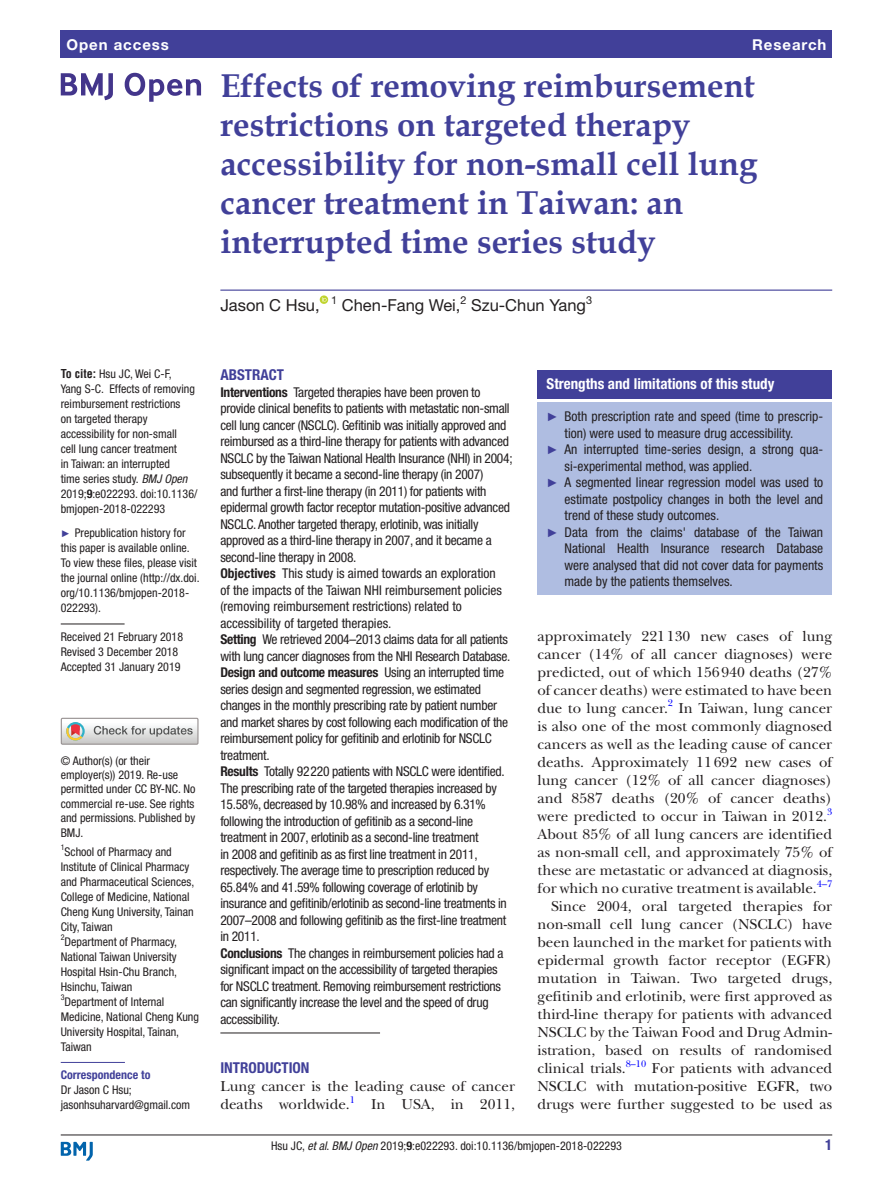
<style>
.page{position:relative;width:893px;height:1191px;background:#fff}
.page>*{position:absolute;margin:0;border:0;box-sizing:border-box;transform-origin:0 0}
.t1{font:700 33px/39px "Book Antiqua";color:#414099}
.t2{font:16.5px "Helvetica Neue LT Std";color:#231f20}
.t3{font:15px/18px "New Baskerville";color:#231f20;text-align:justify}
.t4{font:700 condensed 15px "Helvetica Neue LT Std";color:#fff}
.t5{font:700 condensed 15px "Helvetica Neue LT Std";color:#414099}
.t6{font:700 15px "Helvetica Neue LT Std";letter-spacing:.065em;color:#fff}
.t7{font:condensed 13.5px/16.5px "Helvetica Neue LT Std";letter-spacing:-.02em;color:#231f20}
.t8{font:condensed 13.5px "Helvetica Neue LT Std";color:#231f20}
.t9{font:condensed 12px/15px "Helvetica Neue LT Std";color:#231f20}
.t10{font:700 condensed 12px "Helvetica Neue LT Std";color:#414099}
.t11{font:10.95px "Helvetica Neue LT Std";color:#231f20}
.t12{font:9.9px "New Baskerville";color:#00f}
.t13{font:condensed 7.95px "Helvetica Neue LT Std";color:#231f20}
.s1{font-family:"Helvetica LT Std";font-weight:700}
.s2{font-style:italic}
.s3{font-weight:700}
.s4{font-family:"Arial";font-stretch:normal;font-size:9.75px;color:#414099}
.s5{font-family:"Arial";font-stretch:normal;font-size:12px;color:#414099}
</style>
<div class="page">
<hr style="left:61px;top:1134px;width:771px;height:1px;background:#231f20">
<svg style="left:61px;top:1141px;width:32px;height:19px"></svg>
<div style="left:61px;top:31px;width:771px;height:27px;background:#414099"></div>
<hr style="left:220px;top:289px;width:612px;height:2px;background:#414099">
<svg style="left:320px;top:295px;width:8px;height:9px"></svg>
<hr style="left:61px;top:623px;width:64px;height:1px;background:#231f20">
<hr style="left:61px;top:1062px;width:64px;height:1px;background:#414099">
<svg style="left:61px;top:73px;width:52px;height:27px"></svg>
<svg style="left:125px;top:73px;width:76px;height:29px"></svg>
<div style="left:61px;top:717px;width:138px;height:27px;border:1px solid #969090"></div>
<svg style="left:61px;top:718px;width:137px;height:26px"></svg>
<hr style="left:220px;top:1032px;width:160px;height:1px;background:#231f20">
<div style="left:538px;top:370px;width:294px;height:28px;background:#414099"></div>
<div style="left:538px;top:402px;width:294px;height:193px;background:#afbde1"></div>
<p class="t6" style="left:66px;top:35px;width:104px">Open access</p>
<p class="t6" style="left:752px;top:35px;width:76px">Research</p>
<h1 class="t1" style="left:220px;top:66px;width:539px">Effects of removing reimbursement restrictions on targeted therapy accessibility for non-small cell lung cancer treatment in Taiwan: an interrupted time series study</h1>
<p class="t2" style="left:220px;top:296px;width:101px">Jason C Hsu,</p>
<p class="t11" style="left:331px;top:293px;width:8px">1</p>
<p class="t2" style="left:342px;top:296px;width:120px">Chen-Fang Wei,</p>
<p class="t11" style="left:460px;top:293px;width:8px">2</p>
<p class="t2" style="left:471px;top:296px;width:116px">Szu-Chun Yang</p>
<p class="t11" style="left:586px;top:293px;width:8px">3</p>
<p class="t9" style="left:61px;top:366px;width:138px"><span class="s1">To cite:</span> Hsu JC, Wei C-F,<br>Yang S-C. Effects of removing reimbursement restrictions<br>on targeted therapy accessibility for non-small<br>cell lung cancer treatment<br>in Taiwan: an interrupted<br>time series study. <span class="s2">BMJ Open<br></span>2019;<span class="s3">9</span>:e022293. doi:10.1136/ bmjopen-2018-022293</p>
<p class="t9" style="left:61px;top:525px;width:140px"><span class="s4">►</span> Prepublication history for this paper is available online.<br>To view these files, please visit the journal online (http://dx.doi. org/10.1136/bmjopen-2018-<br>022293).</p>
<p class="t9" style="left:61px;top:629px;width:124px">Received 21 February 2018<br>Revised 3 December 2018<br>Accepted 31 January 2019</p>
<p class="t9" style="left:61px;top:753px;width:136px;line-height:14.4px">© Author(s) (or their employer(s)) 2019. Re-use permitted under CC BY-NC. No commercial re-use. See rights and permissions. Published by<br>BMJ.</p>
<p class="t13" style="left:61px;top:843px;width:5px">1</p>
<p class="t9" style="left:61px;top:844px;width:135px;text-indent:4px">School of Pharmacy and<br>Institute of Clinical Pharmacy and Pharmaceutical Sciences,<br>College of Medicine, National<br>Cheng Kung University, Tainan<br>City, Taiwan</p>
<p class="t13" style="left:61px;top:933px;width:5px">2</p>
<p class="t9" style="left:61px;top:934px;width:140px;text-indent:4px">Department of Pharmacy,<br>National Taiwan University<br>Hospital Hsin-Chu Branch,<br>Hsinchu, Taiwan<br><sup>3</sup>Department of Internal<br>Medicine, National Cheng Kung<br>University Hospital, Tainan,<br>Taiwan</p>
<p class="t10" style="left:61px;top:1067px;width:91px">Correspondence to</p>
<p class="t9" style="left:61px;top:1082px;width:131px">Dr Jason C Hsu; jasonhsuharvard@gmail.com</p>
<p class="t5" style="left:220px;top:366px;width:65px">Abstract</p>
<p class="t7" style="left:220px;top:384px;width:294px"><span class="s3">Interventions</span> Targeted therapies have been proven to provide clinical benefits to patients with metastatic non-small cell lung cancer (NSCLC). Gefitinib was initially approved and reimbursed as a third-line therapy for patients with advanced NSCLC by the Taiwan National Health Insurance (NHI) in 2004; subsequently it became a second-line therapy (in 2007)<br>and further a first-line therapy (in 2011) for patients with epidermal growth factor receptor mutation-positive advanced NSCLC. Another targeted therapy, erlotinib, was initially approved as a third-line therapy in 2007, and it became a second-line therapy in 2008.<br><span class="s3">Objectives</span> This study is aimed towards an exploration<br>of the impacts of the Taiwan NHI reimbursement policies (removing reimbursement restrictions) related to accessibility of targeted therapies.<br><span class="s3">Setting</span> We retrieved 2004–2013 claims data for all patients with lung cancer diagnoses from the NHI Research Database.<br><span class="s3">Design and outcome measures</span> Using an interrupted time series design and segmented regression, we estimated changes in the monthly prescribing rate by patient number and market shares by cost following each modification of the reimbursement policy for gefitinib and erlotinib for NSCLC treatment.<br><span class="s3">Results</span> Totally 92220 patients with NSCLC were identified.<br>The prescribing rate of the targeted therapies increased by 15.58%, decreased by 10.98% and increased by 6.31% following the introduction of gefitinib as a second-line treatment in 2007, erlotinib as a second-line treatment<br>in 2008 and gefitinib as as first line treatment in 2011, respectively. The average time to prescription reduced by 65.84% and 41.59% following coverage of erlotinib by insurance and gefitinib/erlotinib as second-line treatments in 2007–2008 and following gefitinib as the first-line treatment in 2011.<br><span class="s3">Conclusions</span> The changes in reimbursement policies had a significant impact on the accessibility of targeted therapies for NSCLC treatment. Removing reimbursement restrictions can significantly increase the level and the speed of drug accessibility.</p>
<p class="t5" style="left:220px;top:1059px;width:91px">Introduction</p>
<p class="t3" style="left:220px;top:1077px;width:296px">Lung cancer is the leading cause of cancer deaths worldwide.<sup>1</sup></p>
<p class="t3" style="left:371px;top:1095px;width:146px">In USA, in 2011,</p>
<p class="t4" style="left:547px;top:375px;width:229px">Strengths and limitations of this study</p>
<p class="t8" style="left:547px;top:408px;width:278px"><span class="s5">►</span> Both prescription rate and speed (time to prescrip-</p>
<p class="t8" style="left:565px;top:425px;width:230px">tion) were used to measure drug accessibility.</p>
<p class="t8" style="left:547px;top:441px;width:278px"><span class="s5">►</span> An interrupted time-series design, a strong qua-</p>
<p class="t8" style="left:565px;top:458px;width:189px">si-experimental method, was applied.</p>
<p class="t8" style="left:547px;top:474px;width:278px"><span class="s5">►</span> A segmented linear regression model was used to</p>
<p class="t8" style="left:565px;top:491px;width:260px">estimate postpolicy changes in both the level and</p>
<p class="t8" style="left:565px;top:507px;width:156px">trend of these study outcomes.</p>
<p class="t8" style="left:547px;top:524px;width:278px"><span class="s5">►</span> Data from the claims' database of the Taiwan</p>
<p class="t8" style="left:565px;top:540px;width:260px">National Health Insurance research Database</p>
<p class="t8" style="left:565px;top:557px;width:260px">were analysed that did not cover data for payments</p>
<p class="t8" style="left:565px;top:573px;width:170px">made by the patients themselves.</p>
<p class="t3" style="left:538px;top:627px;width:296px">approximately 221130 new cases of lung cancer (14% of all cancer diagnoses) were predicted, out of which 156940 deaths (27% of cancer deaths) were estimated to have been due to lung cancer.<sup>2</sup> In Taiwan, lung cancer is also one of the most commonly diagnosed cancers as well as the leading cause of cancer deaths. Approximately 11692 new cases of lung cancer (12% of all cancer diagnoses) and 8587 deaths (20% of cancer deaths) were predicted to occur in Taiwan in 2012.</p>
<p class="t12" style="left:827px;top:805px;width:7px">3</p>
<p class="t3" style="left:538px;top:825px;width:296px">About 85% of all lung cancers are identified as non-small cell, and approximately 75% of these are metastatic or advanced at diagnosis, for which no curative treatment is available.</p>
<p class="t12" style="left:817px;top:877px;width:17px">4–7</p>
<p class="t3" style="left:538px;top:897px;width:296px;text-indent:14px">Since 2004, oral targeted therapies for non-small cell lung cancer (NSCLC) have been launched in the market for patients with epidermal growth factor receptor (EGFR) mutation in Taiwan. Two targeted drugs, gefitinib and erlotinib, were first approved as third-line therapy for patients with advanced NSCLC by the Taiwan Food and Drug Admin&shy;istration, based on results of randomised clinical trials.<sup>8–10</sup> For patients with advanced NSCLC with mutation-positive EGFR, two drugs were further suggested to be used as</p>
<p class="t9" style="left:271px;top:1137px;width:352px">Hsu JC, <span class="s2">et al</span>. <span class="s2">BMJ Open</span> 2019;<span class="s3">9</span>:e022293. doi:10.1136/bmjopen-2018-022293</p>
<p class="t5" style="left:825px;top:1135px;width:9px">1</p>
</div>
